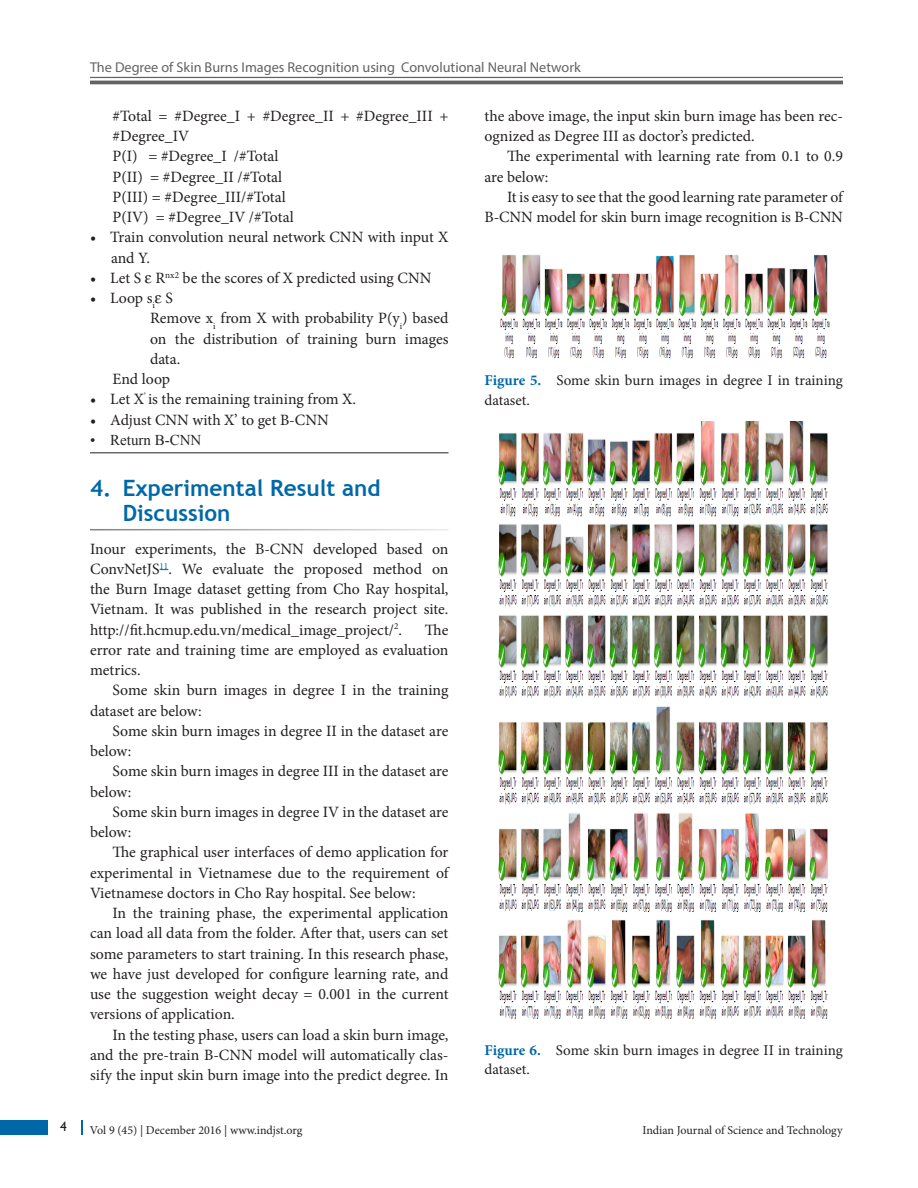
<style>
.page{position:relative;width:918px;height:1188px;background:#fff}
.page>*{position:absolute;margin:0;border:0;box-sizing:border-box;transform-origin:0 0}
.t1{font:700 22.5px/25.5px "Trebuchet MS";color:#0068a9}
.Text_Ind{font:15.75px/20.2px "Minion Pro";color:#231f20}
.Text{font:15.75px/20.2px "Minion Pro";color:#231f20;text-align:justify}
.BL{font:15.75px/20.2px "Minion Pro";color:#231f20}
.Fig_cap{font:15px/19.5px "Minion Pro";color:#231f20}
.BL-2{font:15px "Times New Roman";color:#222}
.t2{font:14.25px "Myriad Pro";color:#636366}
.t3{font:13.5px "Gill Sans";color:#231f20}
.t4{font:12px "Minion Pro";color:#231f20}
.s1{font-weight:700;color:#0068a9}
</style>
<div class="page">
<hr style="left:90px;top:77px;width:753px;height:1px;background:#636366">
<hr style="left:90px;top:81px;width:753px;height:3px;background:#636366">
<div style="left:0;top:1120px;width:47px;height:15px;background:#0068a9"></div>
<svg style="left:81px;top:1120px;width:1px;height:15px"></svg>
<hr style="left:90px;top:452px;width:358px;height:1px;background:#222">
<img style="left:500px;top:255px;width:330px;height:104px">
<img style="left:498px;top:422px;width:330px;height:597px">
<p class="t2" style="left:90px;top:59px;width:492px">The Degree of Skin Burns Images Recognition using Convolutional Neural Network</p>
<p class="Text_Ind" style="left:112px;top:106px;width:338px">#Total = #Degree_I + #Degree_II + #Degree_III + #Degree_IV</p>
<p class="Text_Ind" style="left:112px;top:146px;width:168px">P(I) = #Degree_I /#Total</p>
<p class="Text_Ind" style="left:112px;top:167px;width:171px">P(II) = #Degree_II /#Total</p>
<p class="Text_Ind" style="left:112px;top:187px;width:175px">P(III) = #Degree_III/#Total</p>
<p class="Text_Ind" style="left:112px;top:207px;width:183px">P(IV) = #Degree_IV /#Total</p>
<p class="BL" style="left:111px;top:227px;width:339px;text-indent:-21px">• Train convolution neural network CNN with input X and Y.</p>
<p class="BL" style="left:90px;top:268px;width:343px">• Let S R<sup>nx2</sup> be the scores of X predicted using CNN</p>
<p class="BL" style="left:90px;top:288px;width:84px">• Loop s<sub>i</sub> S</p>
<p class="Text_Ind" style="left:150px;top:308px;width:300px;text-align:justify">Remove x<sub>i</sub> from X with probability P(y<sub>i</sub>) based on the distribution of training burn images data.</p>
<p class="Text_Ind" style="left:112px;top:369px;width:59px">End loop</p>
<p class="BL" style="left:90px;top:389px;width:268px">• Let X<sup>’</sup> is the remaining training from X.</p>
<p class="BL" style="left:90px;top:410px;width:240px">• Adjust CNN with X’ to get B-CNN</p>
<p class="BL-2" style="left:90px;top:430px;width:113px">• Return B-CNN</p>
<h1 class="t1" style="left:123px;top:475px;width:259px;text-indent:-33px">4. Experimental Result and<br>Discussion</h1>
<p class="Text" style="left:90px;top:539px;width:360px">Inour experiments, the B-CNN developed based on ConvNetJS<sup>11</sup>. We evaluate the proposed method on the Burn Image dataset getting from Cho Ray hospital, Vietnam. It was published in the research project site. http://fit.hcmup.edu.vn/medical_image_project/<sup>2</sup>.</p>
<p class="Text" style="left:90px;top:620px;width:360px;text-indent:335px">The error rate and training time are employed as evaluation metrics.</p>
<p class="Text_Ind" style="left:90px;top:680px;width:360px;text-indent:22px">Some skin burn images in degree I in the training dataset are below:</p>
<p class="Text_Ind" style="left:90px;top:721px;width:360px;text-indent:22px">Some skin burn images in degree II in the dataset are below:</p>
<p class="Text_Ind" style="left:90px;top:761px;width:360px;text-indent:22px">Some skin burn images in degree III in the dataset are below:</p>
<p class="Text_Ind" style="left:90px;top:802px;width:360px;text-indent:22px">Some skin burn images in degree IV in the dataset are below:</p>
<p class="Text_Ind" style="left:90px;top:842px;width:360px;text-align:justify;text-indent:22px">The graphical user interfaces of demo application for experimental in Vietnamese due to the requirement of Vietnamese doctors in Cho Ray hospital. See below:</p>
<p class="Text_Ind" style="left:90px;top:903px;width:360px;text-align:justify;text-indent:22px">In the training phase, the experimental application can load all data from the folder. After that, users can set some parameters to start training. In this research phase, we have just developed for configure learning rate, and use the suggestion weight decay = 0.001 in the current versions of application.</p>
<p class="Text_Ind" style="left:90px;top:1025px;width:360px;text-align:justify;text-indent:22px">In the testing phase, users can load a skin burn image, and the pre-train B-CNN model will automatically clas&shy;sify the input skin burn image into the predict degree. In</p>
<p class="t3" style="left:60px;top:1118px;width:8px">4</p>
<p class="t4" style="left:90px;top:1123px;width:214px">Vol 9 (45) | December 2016 | www.indjst.org</p>
<p class="Text_Ind" style="left:484px;top:106px;width:360px">the above image, the input skin burn image has been rec&shy;ognized as Degree III as doctor’s predicted.</p>
<p class="Text_Ind" style="left:484px;top:146px;width:360px;text-indent:22px">The experimental with learning rate from 0.1 to 0.9 are below:</p>
<p class="Text_Ind" style="left:484px;top:187px;width:360px;text-align:right">It is easy to see that the good learning rate parameter of<br>B-CNN model for skin burn image recognition is B-CNN</p>
<p class="Fig_cap" style="left:484px;top:371px;width:360px"><span class="s1">Figure 5.</span> Some skin burn images in degree I in training dataset.</p>
<p class="Fig_cap" style="left:484px;top:1040px;width:360px"><span class="s1">Figure 6.</span> Some skin burn images in degree II in training dataset.</p>
<p class="t4" style="left:642px;top:1123px;width:202px">Indian Journal of Science and Technology</p>
</div>
